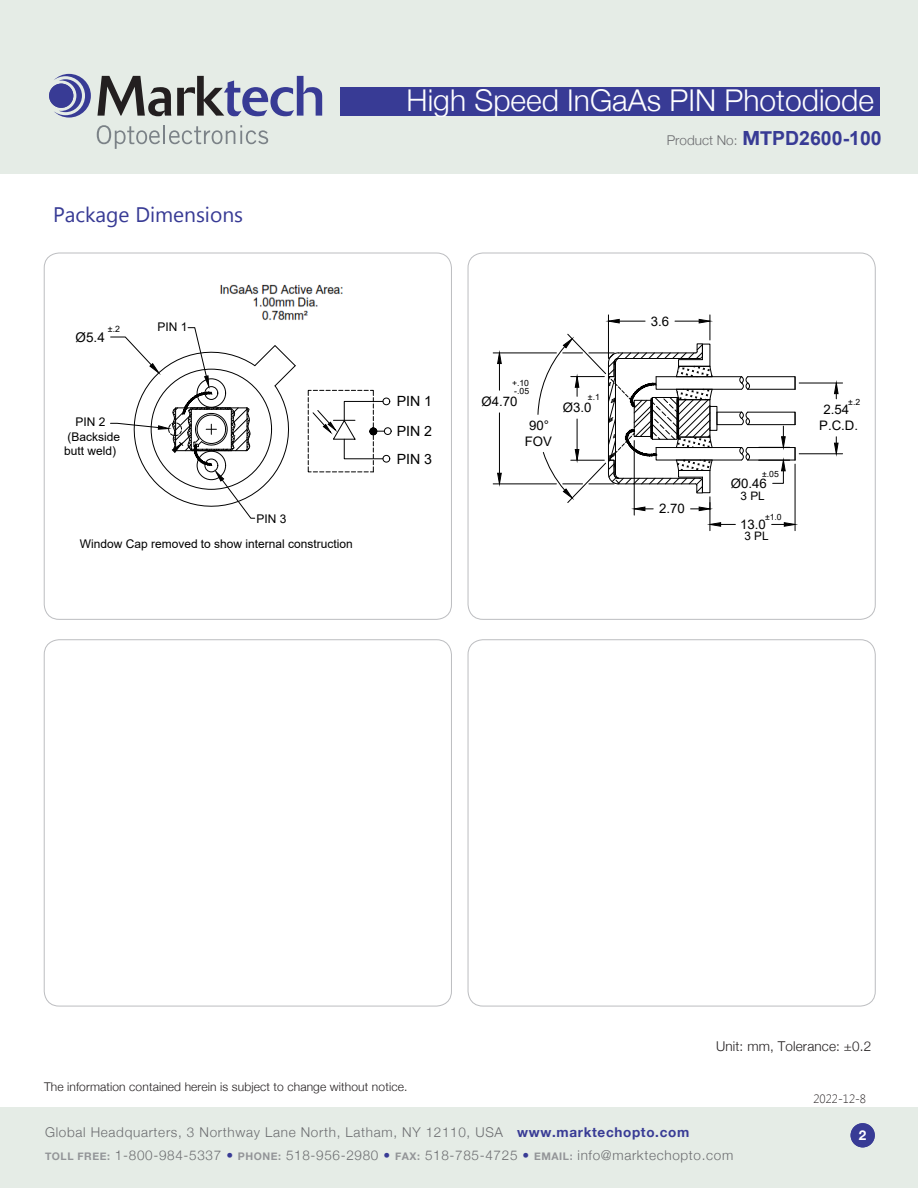
<style>
.page{position:relative;width:918px;height:1188px;background:#fff}
.page>*{position:absolute;margin:0;border:0;box-sizing:border-box;transform-origin:0 0}
.Product_Name{font:300 30px "Helvetica Neue";color:#fff}
.t1{font:21px "Segoe UI";color:#383b95}
.t2{font:14.1px "Arial";color:#000}
.t3{font:300 13.5px "Helvetica Neue";letter-spacing:.05em;color:#6c6d70}
.Text_flush_right{font:300 13.5px "Helvetica Neue";letter-spacing:.01em;color:#231f20}
.t4{font:300 13.5px "Helvetica Neue";color:#6c6d70}
.t5{font:13.5px "Arial";color:#000}
.Text_flush_right-2{font:700 13.5px "Helvetica Neue";color:#fff}
.t6{font:13.2px/15.8px "Arial";color:#000;text-align:center}
.t7{font:12px/14.4px "Arial";color:#000}
.Text_flush_right-3{font:300 12px "Helvetica Neue";letter-spacing:.01em;color:#231f20}
.t8{font:300 12px "Segoe UI";color:#231f20}
.t9{font:11.7px "Arial";color:#000}
.t10{font:8.7px "Arial";color:#000}
.t11{font:8.55px/7.9px "Arial";color:#000}
.s1{font-weight:700;font-size:19.5px;color:#383b95}
.s2{font-family:"Arial";font-weight:700;font-size:19.5px;color:#383b95}
.s3{font-weight:700;color:#383b95}
.s4{font-weight:700;font-size:10.5px;color:#939598}
.s5{color:#383b95}
</style>
<div class="page">
<div style="left:0;top:1107px;width:918px;height:81px;background:#e5ece6"></div>
<div style="left:0;top:0;width:918px;height:173px;background:#e5ece6"></div>
<div style="left:340px;top:87px;width:540px;height:29px;background:#383b95"></div>
<svg style="left:97px;top:125px;width:171px;height:24px"></svg>
<svg style="left:54px;top:74px;width:37px;height:44px"></svg>
<div style="left:49px;top:84px;width:24px;height:24px;background:#383b95;border-radius:50%"></div>
<svg style="left:97px;top:76px;width:74px;height:40px"></svg>
<svg style="left:177px;top:76px;width:145px;height:40px"></svg>
<div style="left:851px;top:1123px;width:24px;height:24px;background:#383b95;border-radius:50%"></div>
<svg style="left:110px;top:327px;width:186px;height:192px"></svg>
<img style="left:220px;top:284px;width:123px;height:36px">
<svg style="left:307px;top:390px;width:77px;height:83px"></svg>
<div style="left:384px;top:427px;width:8px;height:8px;border:1px solid #000;border-radius:50%"></div>
<div style="left:383px;top:398px;width:7px;height:7px;border:1px solid #000;border-radius:50%"></div>
<div style="left:383px;top:455px;width:7px;height:8px;border:1px solid #000;border-radius:50%"></div>
<hr style="left:493px;top:353px;width:63px;height:1px;background:#000">
<hr style="left:493px;top:484px;width:63px;height:1px;background:#000">
<hr style="left:499px;top:413px;width:1px;height:60px;background:#000">
<svg style="left:497px;top:352px;width:5px;height:38px"></svg>
<svg style="left:497px;top:472px;width:5px;height:13px"></svg>
<hr style="left:799px;top:383px;width:44px;height:1px;background:#000">
<hr style="left:799px;top:453px;width:44px;height:1px;background:#000">
<svg style="left:834px;top:382px;width:5px;height:17px"></svg>
<svg style="left:834px;top:437px;width:5px;height:18px"></svg>
<hr style="left:795px;top:464px;width:1px;height:67px;background:#000">
<hr style="left:710px;top:497px;width:1px;height:34px;background:#000">
<svg style="left:772px;top:522px;width:24px;height:5px"></svg>
<svg style="left:709px;top:522px;width:26px;height:5px"></svg>
<hr style="left:634px;top:441px;width:1px;height:74px;background:#000">
<svg style="left:537px;top:315px;width:259px;height:196px"></svg>
<p class="Product_Name" style="left:407px;top:82px;width:469px">High Speed InGaAs PIN Photodiode</p>
<h2 class="t1" style="left:53px;top:200px;width:192px">Package Dimensions</h2>
<p class="t10" style="left:108px;top:326px;width:14px">±.2</p>
<p class="t5" style="left:76px;top:332px;width:31px">Ø5.4</p>
<p class="t7" style="left:76px;top:416px;width:31px">PIN 2</p>
<p class="t7" style="left:64px;top:431px;width:58px">(Backside butt weld)</p>
<p class="t7" style="left:157px;top:321px;width:31px">PIN 1</p>
<p class="t7" style="left:257px;top:512px;width:31px">PIN 3</p>
<p class="t7" style="left:80px;top:538px;width:274px">Window Cap removed to show internal construction</p>
<p class="t2" style="left:397px;top:396px;width:37px">PIN 1</p>
<p class="t2" style="left:397px;top:426px;width:37px">PIN 2</p>
<p class="t2" style="left:397px;top:453px;width:37px">PIN 3</p>
<p class="t11" style="left:512px;top:380px;width:19px">+.10 -.05</p>
<p class="t6" style="left:481px;top:395px;width:38px">Ø4.70</p>
<p class="t6" style="left:525px;top:419px;width:29px">90°<br>FOV</p>
<p class="t11" style="left:588px;top:394px;width:13px">±.1</p>
<p class="t6" style="left:563px;top:401px;width:30px">Ø3.0</p>
<p class="t4" style="left:667px;top:132px;width:216px">Product No: <span class="s1">MT</span><span class="s2">PD2600-100</span></p>
<p class="t6" style="left:651px;top:314px;width:20px">3.6</p>
<p class="t6" style="left:659px;top:502px;width:27px">2.70</p>
<p class="t11" style="left:762px;top:471px;width:18px">±.05</p>
<p class="t9" style="left:741px;top:491px;width:26px">3 PL</p>
<p class="t9" style="left:745px;top:532px;width:26px">3 PL</p>
<p class="t6" style="left:731px;top:477px;width:38px">Ø0.46</p>
<p class="t11" style="left:765px;top:513px;width:18px">±1.0</p>
<p class="t6" style="left:740px;top:518px;width:27px">13.0</p>
<p class="t11" style="left:848px;top:399px;width:13px">±.2</p>
<p class="t6" style="left:819px;top:403px;width:40px">2.54<br>P.C.D.</p>
<p class="Text_flush_right-3" style="left:44px;top:1079px;width:365px">The information contained herein is subject to change without notice.</p>
<p class="Text_flush_right" style="left:716px;top:1038px;width:157px">Unit: mm, Tolerance: ±0.2</p>
<p class="t8" style="left:813px;top:1090px;width:54px">2022-12-8</p>
<p class="t3" style="left:45px;top:1124px;width:646px">Global Headquarters, 3 Northway Lane North, Latham, NY 12110, USA <span class="s3">www.marktechopto.com</span></p>
<p class="t3" style="left:45px;top:1147px;width:690px"><span class="s4">TOLL FREE:</span> 1-800-984-5337 <span class="s5">•</span> <span class="s4">PHONE:</span> 518-956-2980 <span class="s5">•</span> <span class="s4">FAX:</span> 518-785-4725 <span class="s5">•</span> <span class="s4">EMAIL:</span> info@marktechopto.com</p>
<p class="Text_flush_right-2" style="left:859px;top:1127px;width:9px">2</p>
</div>
